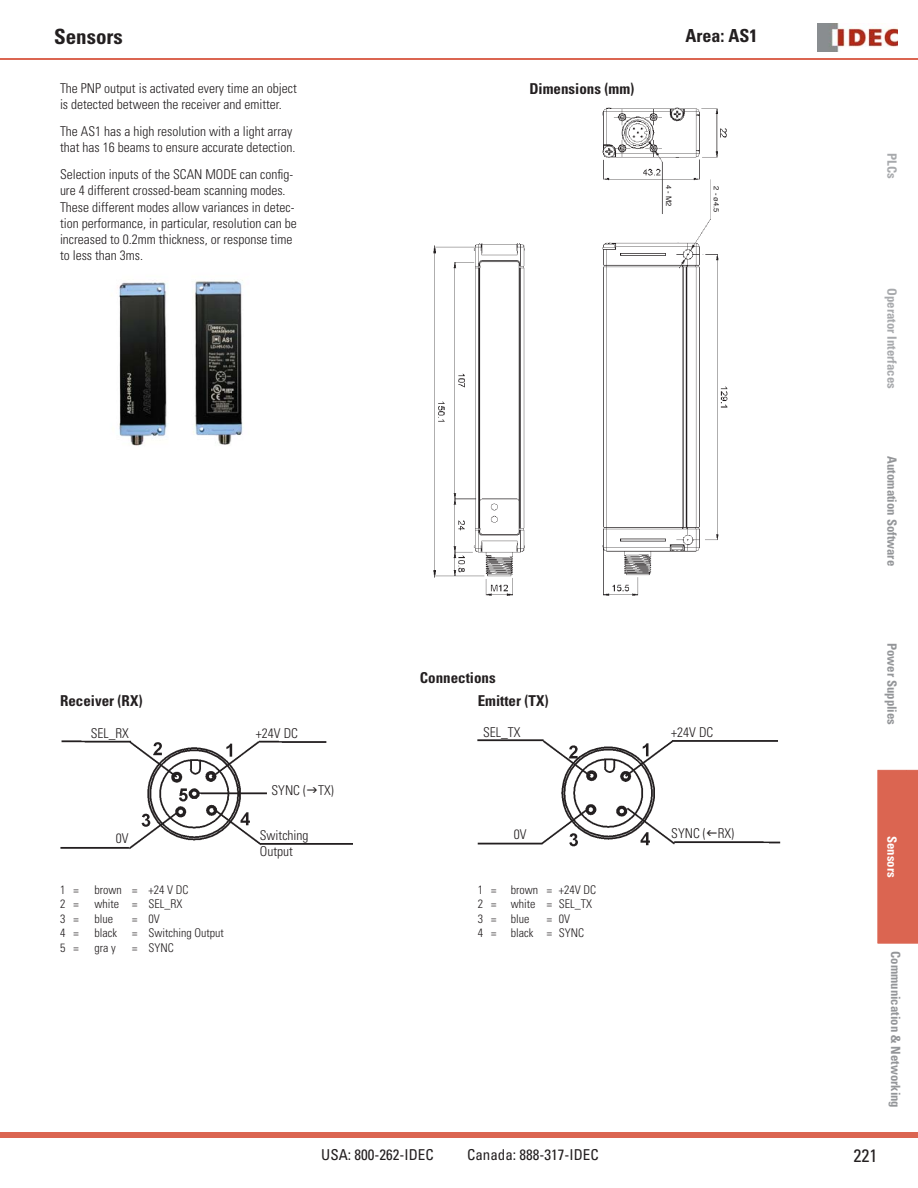
<style>
.page{position:relative;width:918px;height:1188px;background:#fff}
.page>*{position:absolute;margin:0;border:0;box-sizing:border-box;transform-origin:0 0}
.t1{font:700 condensed 21px "Univers LT Std";color:#231f20}
.t2{font:700 condensed 18px "Univers LT Std";color:#231f20}
.t3{font:condensed 18px "Univers LT Std";color:#231f20}
.t4{font:700 condensed 15px "Univers LT Std";color:#231f20}
.t5{font:condensed 15px "Univers LT Std";color:#231f20}
.t6{font:300 condensed 13.5px/16.2px "Univers LT Std";color:#231f20}
.t7{font:700 condensed 12.75px "Univers LT Std";color:#939598}
.t8{font:700 condensed 12.75px "Univers LT Std";color:#a7a9ac}
.t9{font:700 condensed 12.75px "Univers LT Std";color:#fff}
.t10{font:300 condensed 12px/14.4px "Univers LT Std";color:#231f20}
.t11{font:7.5px "Helvetica";color:#231f20}
</style>
<div class="page">
<hr style="left:0;top:59px;width:918px;height:1px;background:#db6551">
<div style="left:0;top:1132px;width:918px;height:6px;background:#db6551"></div>
<img style="left:818px;top:24px;width:80px;height:27px">
<div style="left:878px;top:770px;width:40px;height:174px;background:#db6551"></div>
<img style="left:119px;top:280px;width:124px;height:166px">
<img style="left:433px;top:107px;width:295px;height:489px">
<div style="left:711px;top:172px;width:12px;height:50px;background:#fff"></div>
<div style="left:663px;top:183px;width:9px;height:43px;background:#fff"></div>
<img style="left:60px;top:740px;width:293px;height:109px">
<img style="left:478px;top:739px;width:303px;height:108px">
<svg style="left:307px;top:788px;width:10px;height:5px"></svg>
<svg style="left:707px;top:830px;width:10px;height:6px"></svg>
<p class="t1" style="left:54px;top:27px;width:70px">Sensors</p>
<p class="t6" style="left:60px;top:81px;width:238px">The PNP output is activated every time an object is detected between the receiver and emitter.</p>
<p class="t6" style="left:60px;top:124px;width:237px">The AS1 has a high resolution with a light array that has 16 beams to ensure accurate detection.</p>
<p class="t6" style="left:60px;top:167px;width:238px">Selection inputs of the SCAN MODE can config&shy;ure 4 different crossed-beam scanning modes.<br>These different modes allow variances in detec&shy;tion performance, in particular, resolution can be increased to 0.2mm thickness, or response time to less than 3ms.</p>
<p class="t4" style="left:529px;top:81px;width:106px">Dimensions (mm)</p>
<p class="t2" style="left:686px;top:27px;width:73px">Area: AS1</p>
<p class="t11" style="left:672px;top:185px;width:23px;rotate:90deg">4 - M2</p>
<p class="t11" style="left:720px;top:186px;width:27px;rotate:90deg">2 - ø4.5</p>
<p class="t8" style="left:898px;top:153px;width:27px;rotate:90deg">PLCs</p>
<p class="t8" style="left:898px;top:288px;width:102px;rotate:90deg">Operator Interfaces</p>
<p class="t7" style="left:898px;top:456px;width:111px;rotate:90deg">Automation Software</p>
<p class="t4" style="left:420px;top:671px;width:77px">Connections</p>
<p class="t4" style="left:60px;top:694px;width:84px">Receiver (RX)</p>
<p class="t4" style="left:478px;top:694px;width:72px">Emitter (TX)</p>
<p class="t6" style="left:256px;top:726px;width:43px">+24V DC</p>
<p class="t6" style="left:483px;top:725px;width:39px">SEL_TX</p>
<p class="t6" style="left:91px;top:726px;width:40px">SEL_RX</p>
<p class="t6" style="left:671px;top:725px;width:43px">+24V DC</p>
<p class="t7" style="left:898px;top:643px;width:84px;rotate:90deg">Power Supplies</p>
<p class="t6" style="left:116px;top:831px;width:14px">0V</p>
<p class="t10" style="left:60px;top:883px;width:20px">1 =</p>
<p class="t10" style="left:94px;top:883px;width:95px">brown = +24 V DC</p>
<p class="t10" style="left:60px;top:898px;width:20px">2 =</p>
<p class="t10" style="left:94px;top:898px;width:89px">white = SEL_RX</p>
<p class="t10" style="left:60px;top:912px;width:20px">3 =</p>
<p class="t10" style="left:94px;top:912px;width:20px">blue</p>
<p class="t10" style="left:132px;top:912px;width:29px">= 0V</p>
<p class="t10" style="left:60px;top:926px;width:20px">4 =</p>
<p class="t10" style="left:94px;top:926px;width:131px">black = Switching Output</p>
<p class="t10" style="left:60px;top:941px;width:20px">5 =</p>
<p class="t10" style="left:94px;top:941px;width:23px">gra y</p>
<p class="t10" style="left:132px;top:941px;width:43px">= SYNC</p>
<p class="t6" style="left:272px;top:783px;width:64px">SYNC ( TX)</p>
<p class="t6" style="left:260px;top:828px;width:50px">Switching<br>Output</p>
<p class="t6" style="left:514px;top:827px;width:14px">0V</p>
<p class="t10" style="left:478px;top:883px;width:120px">1 = brown = +24V DC<br>2 = white = SEL_TX<br>3 = blue</p>
<p class="t10" style="left:478px;top:912px;width:108px;text-indent:69px">= 0V<br>4 = black = SYNC</p>
<p class="t6" style="left:671px;top:826px;width:65px">SYNC ( RX)</p>
<p class="t9" style="left:898px;top:836px;width:43px;rotate:90deg">Sensors</p>
<p class="t7" style="left:902px;top:951px;width:158px;rotate:90deg">Communication &amp; Networking</p>
<p class="t5" style="left:321px;top:1148px;width:114px">USA: 800-262-IDEC</p>
<p class="t5" style="left:467px;top:1148px;width:133px">Canada: 888-317-IDEC</p>
<p class="t3" style="left:854px;top:1147px;width:25px">221</p>
</div>
